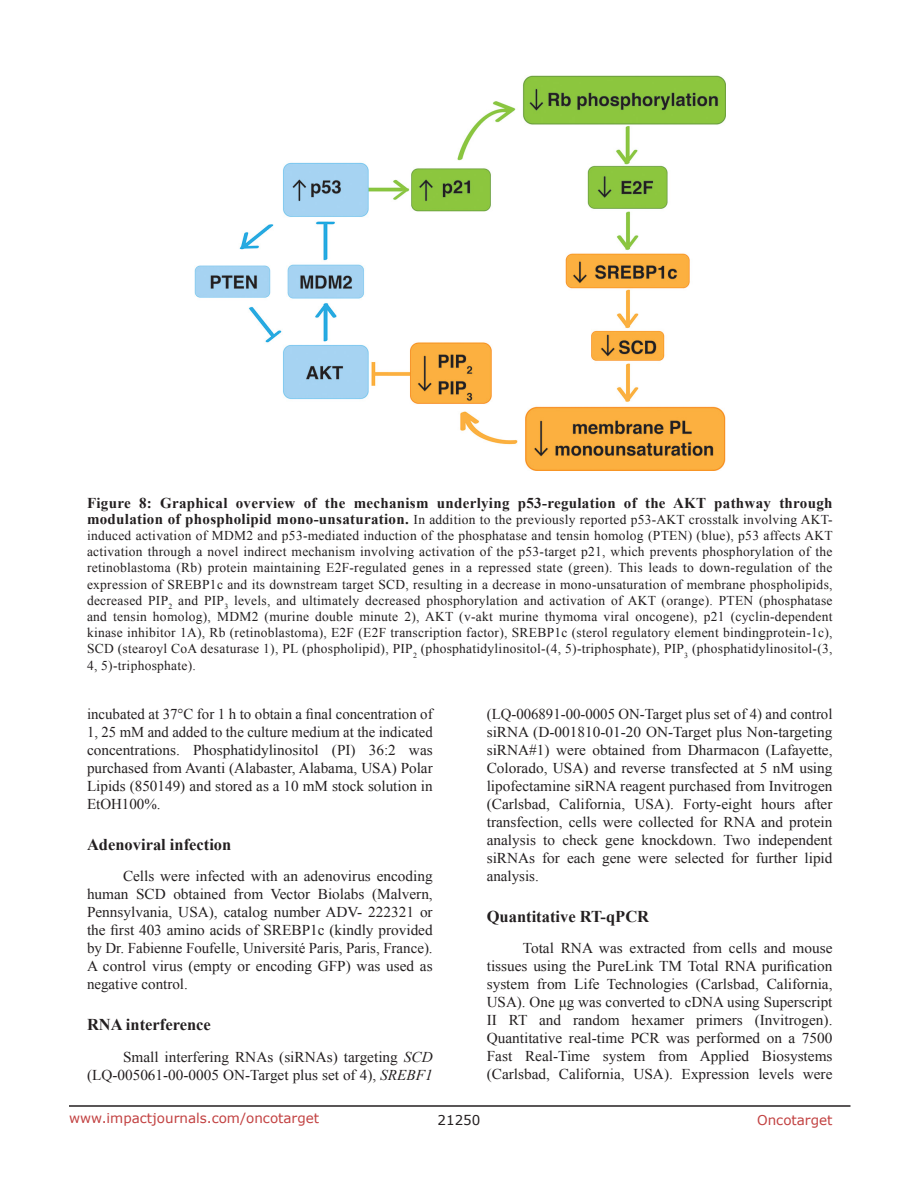
<style>
.page{position:relative;width:918px;height:1188px;background:#fff}
.page>*{position:absolute;margin:0;border:0;box-sizing:border-box;transform-origin:0 0}
.SubHeading{font:700 16.5px "Times New Roman";color:#231f20}
.BodyText{font:15px/18px "Times New Roman";color:#231f20;text-align:justify}
.FigureText{font:700 15px "Times New Roman";letter-spacing:.02em;color:#231f20}
.FigureText-2{font:13.5px/16.2px "Times New Roman";letter-spacing:.02em;color:#231f20;text-align:justify}
.t1{font:13.5px "Verdana";color:#c24141}
.t2{font:13.5px "Verdana";color:#231f20}
.s1{font-weight:700;font-size:15px}
.s2{font-style:italic}
</style>
<div class="page">
<hr style="left:69px;top:1105px;width:781px;height:2px;background:#231f20">
<img style="left:194px;top:75px;width:531px;height:396px">
<p class="FigureText" style="left:87px;top:492px;width:747px">Figure 8: Graphical overview of the mechanism underlying p53-regulation of the AKT pathway through</p>
<p class="FigureText-2" style="left:87px;top:511px;width:747px"><span class="s1">modulation of phospholipid mono-unsaturation.</span> In addition to the previously reported p53-AKT crosstalk involving AKT&shy;induced activation of MDM2 and p53-mediated induction of the phosphatase and tensin homolog (PTEN) (blue), p53 affects AKT activation through a novel indirect mechanism involving activation of the p53-target p21, which prevents phosphorylation of the retinoblastoma (Rb) protein maintaining E2F-regulated genes in a repressed state (green). This leads to down-regulation of the expression of SREBP1c and its downstream target SCD, resulting in a decrease in mono-unsaturation of membrane phospholipids, decreased PIP<sub>2</sub> and PIP<sub>3</sub> levels, and ultimately decreased phosphorylation and activation of AKT (orange). PTEN (phosphatase and tensin homolog), MDM2 (murine double minute 2), AKT (v-akt murine thymoma viral oncogene), p21 (cyclin-dependent kinase inhibitor 1A), Rb (retinoblastoma), E2F (E2F transcription factor), SREBP1c (sterol regulatory element bindingprotein-1c), SCD (stearoyl CoA desaturase 1), PL (phospholipid), PIP<sub>2</sub> (phosphatidylinositol-(4, 5)-triphosphate), PIP<sub>3</sub> (phosphatidylinositol-(3, 4, 5)-triphosphate).</p>
<p class="BodyText" style="left:87px;top:705px;width:347px">incubated at 37°C for 1 h to obtain a final concentration of 1, 25 mM and added to the culture medium at the indicated concentrations. Phosphatidylinositol (PI) 36:2 was purchased from Avanti (Alabaster, Alabama, USA) Polar Lipids (850149) and stored as a 10 mM stock solution in EtOH100%.</p>
<p class="SubHeading" style="left:87px;top:833px;width:146px">Adenoviral infection</p>
<p class="BodyText" style="left:87px;top:867px;width:347px;text-indent:36px">Cells were infected with an adenovirus encoding human SCD obtained from Vector Biolabs (Malvern, Pennsylvania, USA), catalog number ADV- 222321 or the first 403 amino acids of SREBP1c (kindly provided by Dr. Fabienne Foufelle, Université Paris, Paris, France).<br>A control virus (empty or encoding GFP) was used as negative control.</p>
<p class="SubHeading" style="left:87px;top:1013px;width:125px">RNA interference</p>
<p class="BodyText" style="left:87px;top:1047px;width:347px;text-align:right">Small interfering RNAs (siRNAs) targeting <span class="s2">SCD </span>(LQ-005061-00-0005 ON-Target plus set of 4), <span class="s2">SREBF1</span></p>
<p class="BodyText" style="left:487px;top:705px;width:347px">(LQ-006891-00-0005 ON-Target plus set of 4) and control siRNA (D-001810-01-20 ON-Target plus Non-targeting siRNA#1) were obtained from Dharmacon (Lafayette, Colorado, USA) and reverse transfected at 5 nM using lipofectamine siRNA reagent purchased from Invitrogen (Carlsbad, California, USA). Forty-eight hours after transfection, cells were collected for RNA and protein analysis to check gene knockdown. Two independent siRNAs for each gene were selected for further lipid analysis.</p>
<p class="SubHeading" style="left:487px;top:905px;width:164px">Quantitative RT-qPCR</p>
<p class="BodyText" style="left:487px;top:939px;width:347px;text-indent:36px">Total RNA was extracted from cells and mouse tissues using the PureLink TM Total RNA purification system from Life Technologies (Carlsbad, California, USA). One μg was converted to cDNA using Superscript II RT and random hexamer primers (Invitrogen).<br>Quantitative real-time PCR was performed on a 7500<br>Fast Real-Time system from Applied Biosystems (Carlsbad, California, USA). Expression levels were</p>
<p class="t1" style="left:69px;top:1109px;width:252px">www.impactjournals.com/oncotarget</p>
<p class="t2" style="left:438px;top:1111px;width:44px">21250</p>
<p class="t1" style="left:757px;top:1111px;width:77px">Oncotarget</p>
</div>
